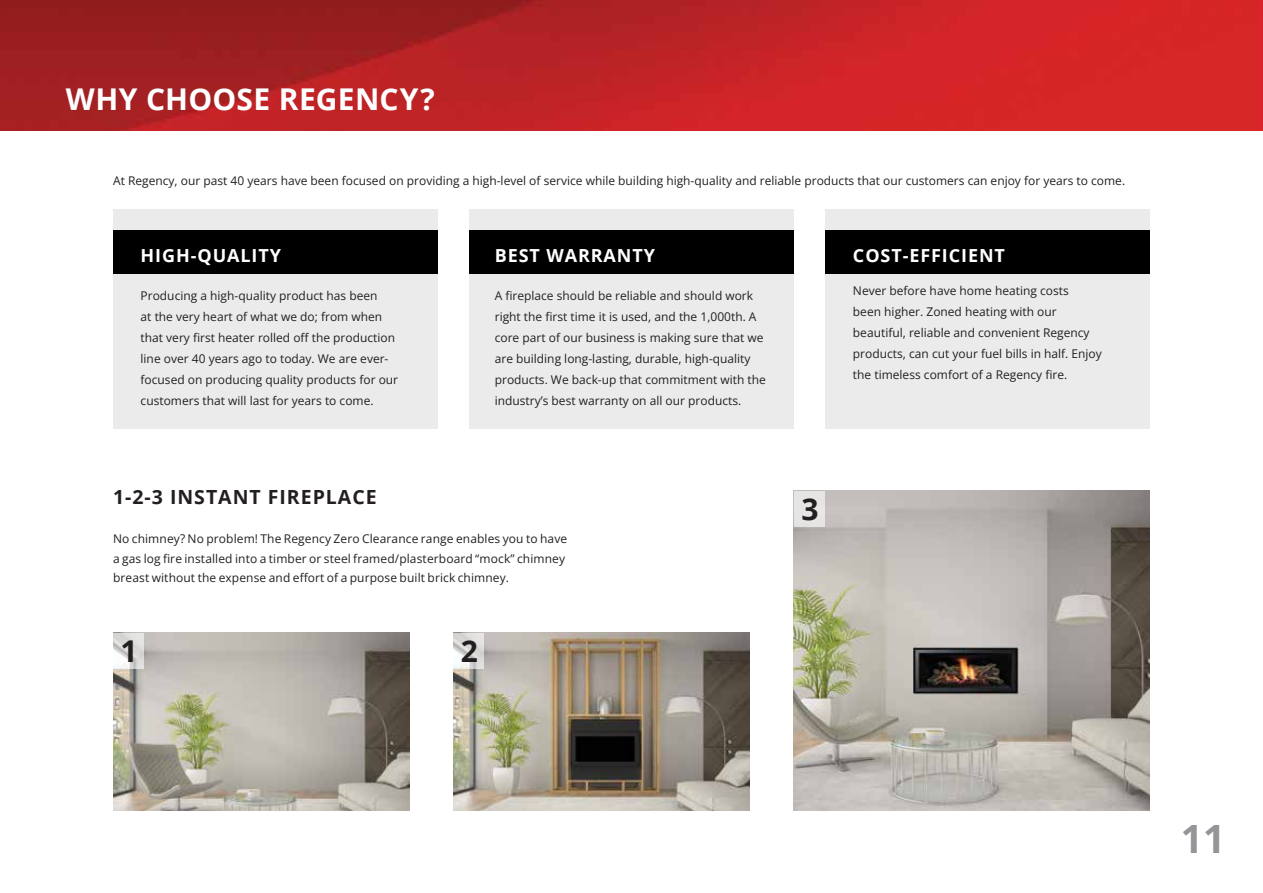
<style>
.page{position:relative;width:1263px;height:893px;background:#fff}
.page>*{position:absolute;margin:0;border:0;box-sizing:border-box;transform-origin:0 0}
.t1{font:700 39px "Open Sans";color:#939598}
.t2{font:700 30px "Open Sans";letter-spacing:.005em;color:#fff}
.t3{font:700 30px "Open Sans";color:#231f20}
.t4{font:700 19.5px "Open Sans";letter-spacing:.05em;color:#231f20}
.t5{font:700 18px "Open Sans";letter-spacing:.05em;color:#fff}
.t6{font:12px/21px "Open Sans";color:#231f20}
</style>
<div class="page">
<div style="left:825px;top:209px;width:325px;height:220px;background:#ebebec"></div>
<div style="left:469px;top:209px;width:325px;height:220px;background:#ebebec"></div>
<div style="left:113px;top:209px;width:325px;height:220px;background:#ebebec"></div>
<div style="left:113px;top:230px;width:325px;height:44px;background:#000"></div>
<div style="left:469px;top:230px;width:325px;height:44px;background:#000"></div>
<div style="left:825px;top:230px;width:325px;height:44px;background:#000"></div>
<img style="left:0;top:0;width:1263px;height:131px">
<img style="left:113px;top:633px;width:296px;height:178px">
<svg style="left:113px;top:633px;width:31px;height:35px"></svg>
<img style="left:453px;top:633px;width:297px;height:178px">
<svg style="left:453px;top:633px;width:31px;height:35px"></svg>
<img style="left:794px;top:490px;width:356px;height:321px">
<div style="left:794px;top:491px;width:30px;height:35px;background:#e7e5e4"></div>
<h2 class="t2" style="left:66px;top:78px;width:370px">WHY CHOOSE REGENCY?</h2>
<p class="t6" style="left:113px;top:170px;width:1013px">At Regency, our past 40 years have been focused on providing a high-level of service while building high-quality and reliable products that our customers can enjoy for years to come.</p>
<h3 class="t5" style="left:141px;top:243px;width:142px">HIGH-QUALITY</h3>
<h3 class="t5" style="left:495px;top:243px;width:162px">BEST WARRANTY</h3>
<h3 class="t5" style="left:853px;top:243px;width:153px">COST-EFFICIENT</h3>
<p class="t6" style="left:141px;top:284px;width:259px">Producing a high-quality product has been<br>at the very heart of what we do; from when that very first heater rolled off the production line over 40 years ago to today. We are ever&shy;focused on producing quality products for our customers that will last for years to come.</p>
<p class="t6" style="left:495px;top:284px;width:273px">A fireplace should be reliable and should work right the first time it is used, and the 1,000th. A core part of our business is making sure that we are building long-lasting, durable, high-quality products. We back-up that commitment with the industry’s best warranty on all our products.</p>
<p class="t6" style="left:853px;top:280px;width:250px">Never before have home heating costs<br>been higher. Zoned heating with our beautiful, reliable and convenient Regency products, can cut your fuel bills in half. Enjoy the timeless comfort of a Regency fire.</p>
<h3 class="t4" style="left:113px;top:483px;width:265px">1-2-3 INSTANT FIREPLACE</h3>
<p class="t6" style="left:113px;top:529px;width:456px;line-height:19.5px">No chimney? No problem! The Regency Zero Clearance range enables you to have a gas log fire installed into a timber or steel framed/plasterboard “mock” chimney breast without the expense and effort of a purpose built brick chimney.</p>
<h2 class="t3" style="left:121px;top:630px;width:19px">1</h2>
<h2 class="t3" style="left:461px;top:630px;width:19px">2</h2>
<h2 class="t3" style="left:801px;top:487px;width:19px">3</h2>
<h1 class="t1" style="left:1181px;top:811px;width:46px">11</h1>
</div>
